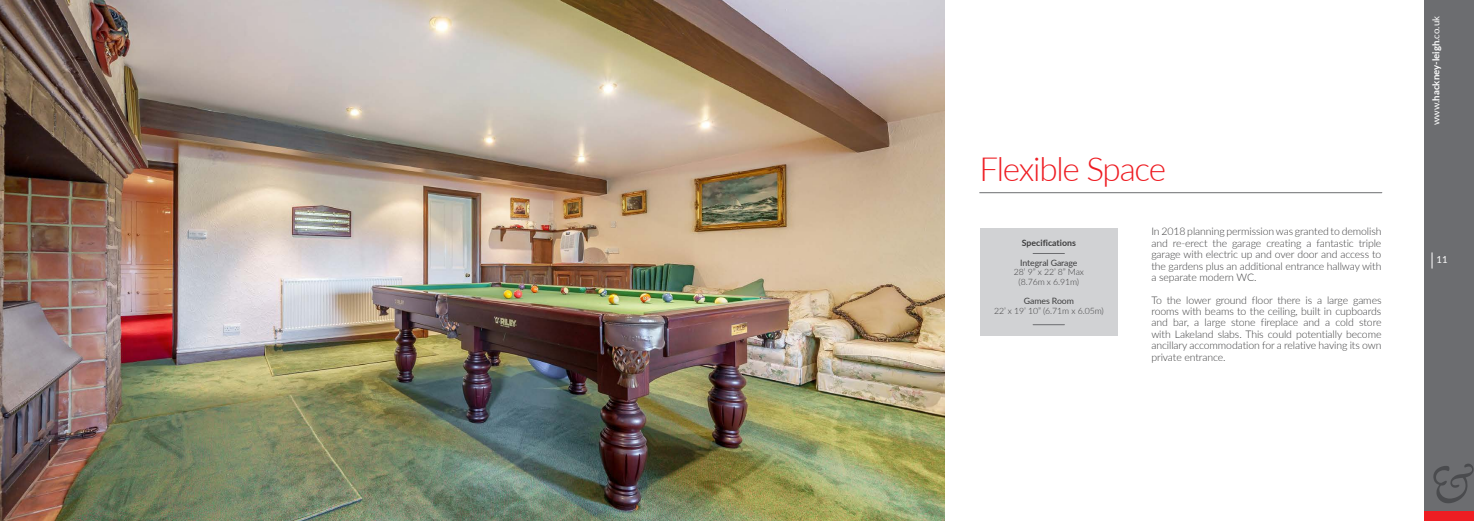
<style>
.page{position:relative;width:1474px;height:521px;background:#fff}
.page>*{position:absolute;margin:0;border:0;box-sizing:border-box;transform-origin:0 0}
.t1{font:300 33.25px "Lato";letter-spacing:-.035em;color:#ee1d23}
.t2{font:300 10.5px/11.4px "Lato";letter-spacing:-.01em;color:#3e3e3f;text-align:justify}
.t3{font:700 9.62px "Lato";color:#fff}
.t4{font:9.62px "Lato";color:#fff}
.t5{font:300 8.75px "Lato";letter-spacing:-.01em;color:#3e3e3f}
.t6{font:8.75px "Lato";letter-spacing:-.01em;color:#3e3e3f}
.t7{font:700 8.75px "Lato";color:#3e3e3f}
.s1{font-weight:400}
</style>
<div class="page">
<hr style="left:979px;top:192px;width:402px;height:1px;background:#6c6d70">
<div style="left:979px;top:228px;width:138px;height:107px;background:#d1d2d4"></div>
<hr style="left:1033px;top:253px;width:31px;height:1px;background:#6c6d70">
<hr style="left:1033px;top:324px;width:31px;height:1px;background:#6c6d70">
<div style="left:1424px;top:0;width:49px;height:521px;background:#6c6d70"></div>
<div style="left:1424px;top:511px;width:49px;height:10px;background:#ee1d23"></div>
<svg style="left:1433px;top:464px;width:40px;height:39px"></svg>
<svg style="left:1431px;top:253px;width:1px;height:15px"></svg>
<img style="left:0;top:0;width:944px;height:521px">
<p class="t1" style="left:979px;top:145px;width:188px">Flexible Space</p>
<p class="t7" style="left:1021px;top:236px;width:56px">Specifications</p>
<p class="t6" style="left:1020px;top:256px;width:59px">Integral Garage</p>
<p class="t5" style="left:1013px;top:266px;width:71px">28’ 9” x 22’ 8” Max</p>
<p class="t5" style="left:1018px;top:276px;width:62px">(8.76m x 6.91m)</p>
<p class="t6" style="left:1023px;top:295px;width:52px">Games Room</p>
<p class="t5" style="left:994px;top:304px;width:111px">22’ x 19’ 10” (6.71m x 6.05m)</p>
<p class="t2" style="left:1151px;top:226px;width:231px">In 2018 planning permission was granted to demolish and re-erect the garage creating a fantastic triple garage with electric up and over door and access to the gardens plus an additional entrance hallway with a separate modern WC.</p>
<p class="t2" style="left:1151px;top:294px;width:231px">To the lower ground floor there is a large games rooms with beams to the ceiling, built in cupboards and bar, a large stone fireplace and a cold store with Lakeland slabs. This could potentially become ancillary accommodation for a relative having its own private entrance.</p>
<p class="t3" style="left:1428px;top:125px;width:111px;rotate:-90deg"><span class="s1">www.</span>hackney-leigh<span class="s1">.co.uk</span></p>
<p class="t4" style="left:1436px;top:253px;width:13px">11</p>
</div>
